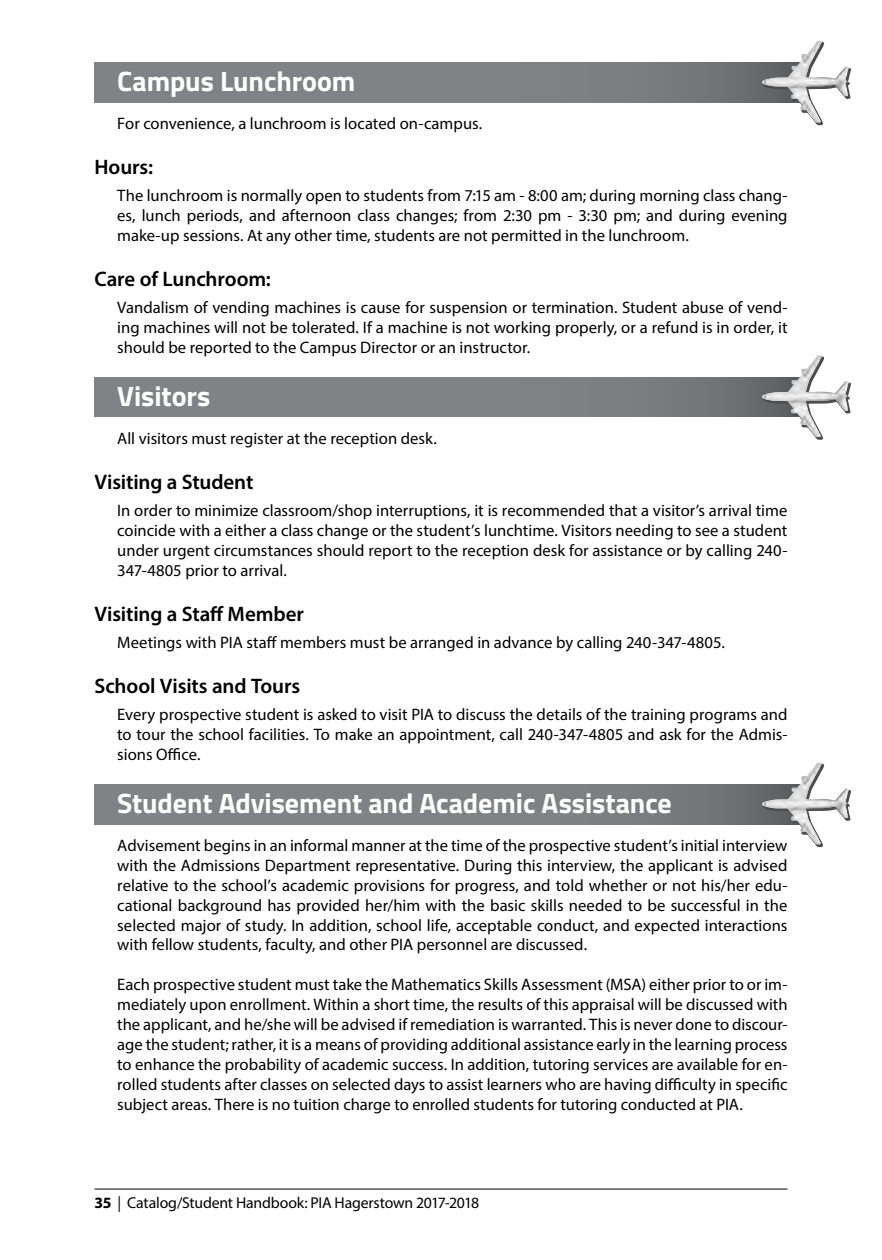
<style>
.page{position:relative;width:882px;height:1260px;background:#fff}
.page>*{position:absolute;margin:0;border:0;box-sizing:border-box;transform-origin:0 0}
.t1{font:700 28px "Titillium Web";color:#fff}
.t2{font:600 21px "Myriad Pro";letter-spacing:-.005em;color:#000}
.t3{font:16.62px/19.9px "Myriad Pro";color:#000;text-align:justify}
.t4{font:15.75px "Myriad Pro";letter-spacing:-.01em;color:#000}
.s1{font-weight:700}
</style>
<div class="page">
<hr style="left:94px;top:1189px;width:694px;height:1px;background:#000">
<div style="left:94px;top:377px;width:710px;height:40px;background:linear-gradient(to right,#848689,#757779)"></div>
<svg style="left:815px;top:382px;width:36px;height:58px"></svg>
<img style="left:762px;top:355px;width:87px;height:82px">
<div style="left:94px;top:785px;width:710px;height:39px;background:linear-gradient(to right,#848689,#757779)"></div>
<svg style="left:815px;top:790px;width:36px;height:58px"></svg>
<img style="left:762px;top:763px;width:87px;height:81px">
<div style="left:94px;top:63px;width:710px;height:39px;background:linear-gradient(to right,#848689,#757779)"></div>
<svg style="left:815px;top:68px;width:36px;height:58px"></svg>
<img style="left:762px;top:41px;width:87px;height:82px">
<h1 class="t1" style="left:117px;top:60px;width:240px">Campus Lunchroom</h1>
<p class="t3" style="left:117px;top:113px;width:367px">For convenience, a lunchroom is located on-campus.</p>
<p class="t2" style="left:94px;top:153px;width:60px">Hours:</p>
<p class="t3" style="left:117px;top:185px;width:672px">The lunchroom is normally open to students from 7:15 am - 8:00 am; during morning class chang&shy;es, lunch periods, and afternoon class changes; from 2:30 pm - 3:30 pm; and during evening make-up sessions. At any other time, students are not permitted in the lunchroom.</p>
<p class="t2" style="left:94px;top:265px;width:178px">Care of Lunchroom:</p>
<p class="t3" style="left:117px;top:297px;width:672px">Vandalism of vending machines is cause for suspension or termination. Student abuse of vend&shy;ing machines will not be tolerated. If a machine is not working properly, or a refund is in order, it should be reported to the Campus Director or an instructor.</p>
<h1 class="t1" style="left:117px;top:375px;width:95px">Visitors</h1>
<p class="t3" style="left:117px;top:428px;width:321px">All visitors must register at the reception desk.</p>
<p class="t2" style="left:94px;top:468px;width:160px">Visiting a Student</p>
<p class="t3" style="left:117px;top:500px;width:672px">In order to minimize classroom/shop interruptions, it is recommended that a visitor’s arrival time coincide with a either a class change or the student’s lunchtime. Visitors needing to see a student under urgent circumstances should report to the reception desk for assistance or by calling 240- 347-4805 prior to arrival.</p>
<p class="t2" style="left:94px;top:600px;width:211px">Visiting a Staff Member</p>
<p class="t3" style="left:117px;top:632px;width:609px">Meetings with PIA staff members must be arranged in advance by calling 240-347-4805.</p>
<p class="t2" style="left:94px;top:672px;width:207px">School Visits and Tours</p>
<p class="t3" style="left:117px;top:704px;width:672px">Every prospective student is asked to visit PIA to discuss the details of the training programs and to tour the school facilities. To make an appointment, call 240-347-4805 and ask for the Admis&shy;sions Office.</p>
<h1 class="t1" style="left:117px;top:782px;width:556px">Student Advisement and Academic Assistance</h1>
<p class="t3" style="left:117px;top:835px;width:672px">Advisement begins in an informal manner at the time of the prospective student’s initial interview with the Admissions Department representative. During this interview, the applicant is advised relative to the school’s academic provisions for progress, and told whether or not his/her edu&shy;cational background has provided her/him with the basic skills needed to be successful in the selected major of study. In addition, school life, acceptable conduct, and expected interactions with fellow students, faculty, and other PIA personnel are discussed.</p>
<p class="t3" style="left:117px;top:975px;width:672px">Each prospective student must take the Mathematics Skills Assessment (MSA) either prior to or im&shy;mediately upon enrollment. Within a short time, the results of this appraisal will be discussed with the applicant, and he/she will be advised if remediation is warranted. This is never done to discour&shy;age the student; rather, it is a means of providing additional assistance early in the learning process to enhance the probability of academic success. In addition, tutoring services are available for en&shy;rolled students after classes on selected days to assist learners who are having difficulty in specific subject areas. There is no tuition charge to enrolled students for tutoring conducted at PIA.</p>
<p class="t4" style="left:94px;top:1193px;width:386px"><span class="s1">35</span> | Catalog/Student Handbook: PIA Hagerstown 2017-2018</p>
</div>
